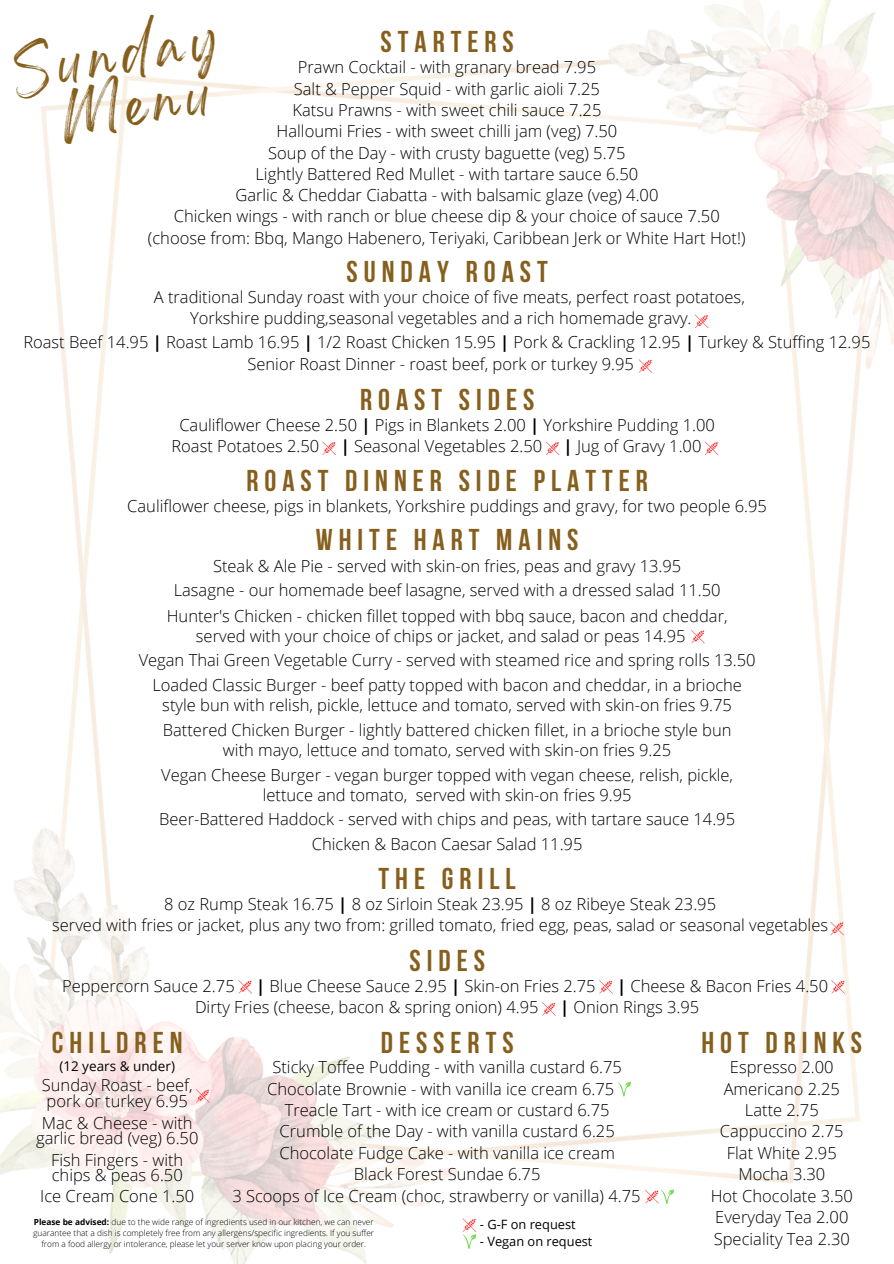
<style>
.page{position:relative;width:894px;height:1264px;background:#fff}
.page>*{position:absolute;margin:0;border:0;box-sizing:border-box;transform-origin:0 0}
.t1{font:41.25px/52.9px "Gellatio";color:#865f1d;text-align:center}
.t2{font:700 30px "Bebas Neue";letter-spacing:.2em;color:#865f1d}
.t3{font:300 16.5px/21.5px "Open Sans";color:#000;text-align:center}
.t4{font:13.5px "Open Sans";color:#000}
.t5{font:12.75px "Open Sans";color:#000}
.t6{font:300 8.25px/11.1px "Open Sans";color:#000;text-align:center}
.s1{font-weight:700}
</style>
<div class="page">
<img style="left:0;top:0;width:893px;height:1263px">
<svg style="left:462px;top:1218px;width:14px;height:30px"></svg>
<svg style="left:196px;top:1089px;width:13px;height:13px"></svg>
<svg style="left:238px;top:980px;width:14px;height:13px"></svg>
<svg style="left:599px;top:980px;width:13px;height:13px"></svg>
<svg style="left:831px;top:980px;width:13px;height:13px"></svg>
<svg style="left:542px;top:1002px;width:13px;height:13px"></svg>
<svg style="left:645px;top:1189px;width:29px;height:14px"></svg>
<svg style="left:617px;top:1081px;width:14px;height:15px"></svg>
<svg style="left:830px;top:921px;width:13px;height:14px"></svg>
<svg style="left:322px;top:441px;width:14px;height:14px"></svg>
<svg style="left:545px;top:441px;width:14px;height:14px"></svg>
<svg style="left:704px;top:441px;width:14px;height:14px"></svg>
<svg style="left:694px;top:314px;width:14px;height:14px"></svg>
<svg style="left:638px;top:359px;width:14px;height:14px"></svg>
<svg style="left:691px;top:630px;width:13px;height:13px"></svg>
<h1 class="t1" style="left:11px;top:59px;width:208px;rotate:-9deg">Sunday<br>Menu</h1>
<h2 class="t2" style="left:380px;top:29px;width:135px">STARTERS</h2>
<p class="t3" style="left:148px;top:56px;width:599px">Prawn Cocktail - with granary bread 7.95<br>Salt &amp; Pepper Squid - with garlic aioli 7.25<br>Katsu Prawns - with sweet chili sauce 7.25<br>Halloumi Fries - with sweet chilli jam (veg) 7.50<br>Soup of the Day - with crusty baguette (veg) 5.75<br>Lightly Battered Red Mullet - with tartare sauce 6.50<br>Garlic &amp; Cheddar Ciabatta - with balsamic glaze (veg) 4.00<br>Chicken wings - with ranch or blue cheese dip &amp; your choice of sauce 7.50 (choose from: Bbq, Mango Habenero, Teriyaki, Caribbean Jerk or White Hart Hot!)</p>
<h2 class="t2" style="left:346px;top:259px;width:203px">SUNDAY ROAST</h2>
<p class="t3" style="left:190px;top:286px;width:556px;text-align:left;text-indent:-36px">A traditional Sunday roast with your choice of five meats, perfect roast potatoes,<br>Yorkshire pudding,seasonal vegetables and a rich homemade gravy.</p>
<p class="t3" style="left:247px;top:330px;width:624px;line-height:22.5px;text-align:left;text-indent:-224px">Roast Beef 14.95 <span class="s1">|</span> Roast Lamb 16.95 <span class="s1">|</span> 1/2 Roast Chicken 15.95 <span class="s1">|</span> Pork &amp; Crackling 12.95 <span class="s1">|</span> Turkey &amp; Stuffing 12.95<br>Senior Roast Dinner - roast beef, pork or turkey 9.95</p>
<h2 class="t2" style="left:360px;top:387px;width:176px">ROAST SIDES</h2>
<p class="t3" style="left:171px;top:413px;width:545px;text-align:left;text-indent:8px">Cauliflower Cheese 2.50 <span class="s1">|</span> Pigs in Blankets 2.00 <span class="s1">|</span> Yorkshire Pudding 1.00<br>Roast Potatoes 2.50</p>
<p class="t3" style="left:340px;top:435px;width:203px"><span class="s1">|</span> Seasonal Vegetables 2.50</p>
<p class="t3" style="left:563px;top:435px;width:139px"><span class="s1">|</span> Jug of Gravy 1.00</p>
<h2 class="t2" style="left:246px;top:468px;width:403px">ROAST DINNER SIDE PLATTER</h2>
<p class="t3" style="left:127px;top:494px;width:641px">Cauliflower cheese, pigs in blankets, Yorkshire puddings and gravy, for two people 6.95</p>
<h2 class="t2" style="left:316px;top:528px;width:264px">WHITE HART MAINS</h2>
<p class="t3" style="left:213px;top:554px;width:469px">Steak &amp; Ale Pie - served with skin-on fries, peas and gravy 13.95</p>
<p class="t3" style="left:196px;top:605px;width:533px;line-height:20.2px;text-align:left;text-indent:-29px">Hunter's Chicken - chicken fillet topped with bbq sauce, bacon and cheddar, served with your choice of chips or jacket, and salad or peas 14.95</p>
<p class="t3" style="left:139px;top:647px;width:618px;line-height:25.2px">Vegan Thai Green Vegetable Curry - served with steamed rice and spring rolls 13.50<br>Loaded Classic Burger - beef patty topped with bacon and cheddar, in a brioche</p>
<p class="t3" style="left:162px;top:692px;width:571px;line-height:24.5px;text-align:left">style bun with relish, pickle, lettuce and tomato, served with skin-on fries 9.75<br>Battered Chicken Burger - lightly battered chicken fillet, in a brioche style bun</p>
<p class="t3" style="left:161px;top:737px;width:573px;line-height:24.5px">with mayo, lettuce and tomato, served with skin-on fries 9.25<br>Vegan Cheese Burger - vegan burger topped with vegan cheese, relish, pickle,</p>
<p class="t3" style="left:159px;top:782px;width:577px;line-height:24.5px">lettuce and tomato, served with skin-on fries 9.95<br>Beer-Battered Haddock - served with chips and peas, with tartare sauce 14.95<br>Chicken &amp; Bacon Caesar Salad 11.95</p>
<p class="t3" style="left:174px;top:579px;width:548px">Lasagne - our homemade beef lasagne, served with a dressed salad 11.50</p>
<h2 class="t2" style="left:378px;top:866px;width:139px">THE GRILL</h2>
<p class="t3" style="left:52px;top:892px;width:777px">8 oz Rump Steak 16.75 <span class="s1">|</span> 8 oz Sirloin Steak 23.95 <span class="s1">|</span> 8 oz Ribeye Steak 23.95<br>served with fries or jacket, plus any two from: grilled tomato, fried egg, peas, salad or seasonal vegetables</p>
<h2 class="t2" style="left:409px;top:948px;width:77px">SIDES</h2>
<p class="t3" style="left:62px;top:974px;width:174px">Peppercorn Sauce 2.75</p>
<p class="t3" style="left:256px;top:974px;width:341px"><span class="s1">|</span> Blue Cheese Sauce 2.95 <span class="s1">|</span> Skin-on Fries 2.75</p>
<p class="t3" style="left:617px;top:974px;width:212px"><span class="s1">|</span> Cheese &amp; Bacon Fries 4.50</p>
<p class="t3" style="left:195px;top:996px;width:345px">Dirty Fries (cheese, bacon &amp; spring onion) 4.95</p>
<p class="t3" style="left:560px;top:996px;width:141px"><span class="s1">|</span> Onion Rings 3.95</p>
<h2 class="t2" style="left:52px;top:1030px;width:132px">CHILDREN</h2>
<p class="t4" style="left:59px;top:1056px;width:117px">(12 years &amp; under)</p>
<p class="t3" style="left:42px;top:1077px;width:152px;line-height:15.8px;text-align:left">Sunday Roast - beef, pork or turkey 6.95</p>
<p class="t3" style="left:36px;top:1114px;width:164px;line-height:15.8px">Mac &amp; Cheese - with garlic bread (veg) 6.50</p>
<h2 class="t2" style="left:380px;top:1030px;width:134px">DESSERTS</h2>
<h2 class="t2" style="left:701px;top:1030px;width:162px">HOT DRINKS</h2>
<p class="t3" style="left:710px;top:1056px;width:144px">Espresso 2.00<br>Americano 2.25<br>Latte 2.75<br>Cappuccino 2.75<br>Flat White 2.95<br>Mocha 3.30<br>Hot Chocolate 3.50<br>Everyday Tea 2.00<br>Speciality Tea 2.30</p>
<p class="t3" style="left:272px;top:1056px;width:351px">Sticky Toffee Pudding - with vanilla custard 6.75</p>
<p class="t3" style="left:267px;top:1077px;width:348px">Chocolate Brownie - with vanilla ice cream 6.75</p>
<p class="t3" style="left:284px;top:1098px;width:326px">Treacle Tart - with ice cream or custard 6.75</p>
<p class="t3" style="left:279px;top:1120px;width:336px">Crumble of the Day - with vanilla custard 6.25</p>
<p class="t3" style="left:279px;top:1141px;width:337px">Chocolate Fudge Cake - with vanilla ice cream</p>
<p class="t3" style="left:354px;top:1163px;width:188px">Black Forest Sundae 6.75</p>
<p class="t3" style="left:232px;top:1184px;width:409px">3 Scoops of Ice Cream (choc, strawberry or vanilla) 4.75</p>
<p class="t3" style="left:51px;top:1151px;width:134px;line-height:15.8px;text-align:left">Fish Fingers - with chips &amp; peas 6.50</p>
<p class="t3" style="left:40px;top:1184px;width:155px">Ice Cream Cone 1.50</p>
<p class="t6" style="left:33px;top:1216px;width:342px"><span class="s1">Please be advised:</span> due to the wide range of ingredients used in our kitchen, we can never guarantee that a dish is completely free from any allergens/specific ingredients. If you suffer from a food allergy or intolerance, please let your server know upon placing your order.</p>
<p class="t5" style="left:480px;top:1215px;width:97px">- G-F on request</p>
<p class="t5" style="left:480px;top:1232px;width:114px">- Vegan on request</p>
</div>
